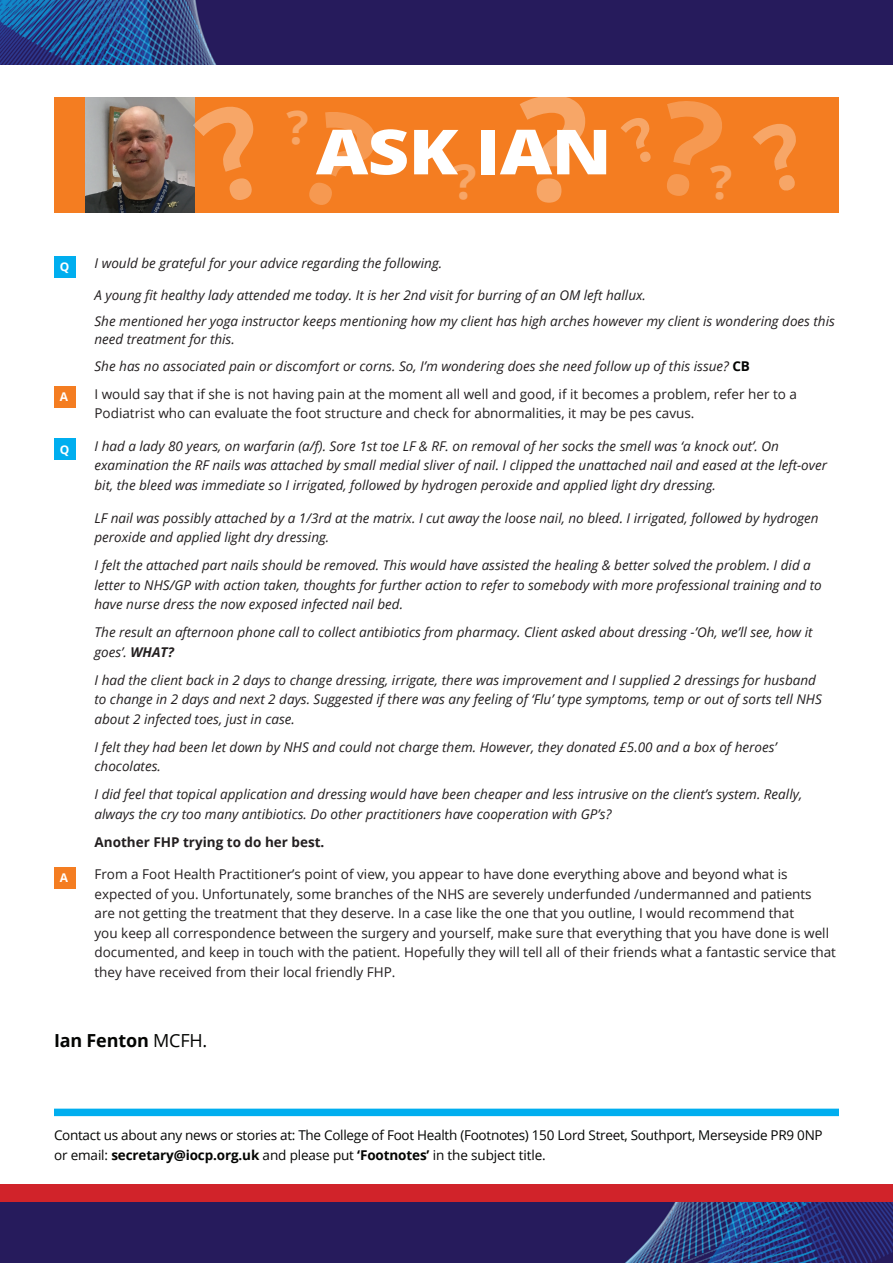
<style>
.page{position:relative;width:893px;height:1263px;background:#fff}
.page>*{position:absolute;margin:0;border:0;box-sizing:border-box;transform-origin:0 0}
.t1{font:700 145.65px "Open Sans";color:#fff}
.t2{font:800 62.25px "Open Sans";letter-spacing:-.01em;color:#fff;scale:1.16 1}
.t3{font:700 48.6px "Open Sans";color:#fff}
.t4{font:700 46.65px "Open Sans";color:#fff}
.t5{font:700 18px "Open Sans";letter-spacing:-.01em;color:#040503}
.t6{font:italic 13.5px/19.5px "Open Sans";color:#231f20}
.t7{font:13.5px/19.5px "Open Sans";color:#231f20}
.t8{font:13.5px/19.5px "Open Sans";letter-spacing:-.02em;color:#040503}
.t9{font:700 13.5px "Open Sans";color:#231f20}
.t10{font:700 12px "Open Sans";color:#fff}
.s1{font-weight:700;font-style:normal;color:#040503}
.s2{font-weight:700}
.s3{font-weight:400}
</style>
<div class="page">
<img style="left:0;top:0;width:893px;height:65px">
<div style="left:54px;top:256px;width:21px;height:21px;background:#00aeef"></div>
<div style="left:54px;top:386px;width:21px;height:22px;background:#f47d21"></div>
<div style="left:54px;top:439px;width:21px;height:21px;background:#00aeef"></div>
<div style="left:54px;top:867px;width:21px;height:21px;background:#f47d21"></div>
<div style="left:54px;top:1108px;width:785px;height:8px;background:#00aeef"></div>
<img style="left:0;top:1201px;width:893px;height:62px">
<div style="left:0;top:1184px;width:893px;height:17px;background:#d1232a"></div>
<div style="left:54px;top:97px;width:785px;height:115px;background:#f47d21"></div>
<img style="left:85px;top:97px;width:109px;height:115px">
<svg style="left:190px;top:100px;width:5px;height:107px"></svg>
<svg style="left:292px;top:212px;width:90px;height:1px"></svg>
<h3 class="t4" style="left:286px;top:94px;width:24px">?</h3>
<h1 class="t1" style="left:519px;top:45px;width:71px">?</h1>
<p class="t2" style="left:316px;top:104px;width:257px">ASK IAN</p>
<h3 class="t3" style="left:454px;top:147px;width:25px">?</h3>
<h3 class="t4" style="left:710px;top:149px;width:24px">?</h3>
<p class="t10" style="left:60px;top:258px;width:11px">Q</p>
<p class="t6" style="left:94px;top:253px;width:349px">I would be grateful for your advice regarding the following.</p>
<p class="t6" style="left:94px;top:285px;width:553px">A young fit healthy lady attended me today. It is her 2nd visit for burring of an OM left hallux.</p>
<p class="t6" style="left:94px;top:312px;width:742px;line-height:18px">She mentioned her yoga instructor keeps mentioning how my client has high arches however my client is wondering does this need treatment for this.</p>
<p class="t6" style="left:94px;top:356px;width:657px">She has no associated pain or discomfort or corns. So, I’m wondering does she need follow up of this issue? <span class="s1">CB</span></p>
<p class="t10" style="left:60px;top:388px;width:10px">A</p>
<p class="t7" style="left:94px;top:384px;width:704px">I would say that if she is not having pain at the moment all well and good, if it becomes a problem, refer her to a<br>Podiatrist who can evaluate the foot structure and check for abnormalities, it may be pes cavus.</p>
<p class="t10" style="left:60px;top:441px;width:11px">Q</p>
<p class="t6" style="left:94px;top:436px;width:734px">I had a lady 80 years, on warfarin (a/f). Sore 1st toe LF &amp; RF. on removal of her socks the smell was ‘a knock out’. On examination the RF nails was attached by small medial sliver of nail. I clipped the unattached nail and eased at the left-over bit, the bleed was immediate so I irrigated, followed by hydrogen peroxide and applied light dry dressing.</p>
<p class="t6" style="left:94px;top:508px;width:726px">LF nail was possibly attached by a 1/3rd at the matrix. I cut away the loose nail, no bleed. I irrigated, followed by hydrogen peroxide and applied light dry dressing.</p>
<p class="t6" style="left:94px;top:555px;width:729px">I felt the attached part nails should be removed. This would have assisted the healing &amp; better solved the problem. I did a letter to NHS/GP with action taken, thoughts for further action to refer to somebody with more professional training and to have nurse dress the now exposed infected nail bed.</p>
<p class="t6" style="left:94px;top:622px;width:719px">The result an afternoon phone call to collect antibiotics from pharmacy. Client asked about dressing -’Oh, we’ll see, how it goes’. <span class="s2">WHAT?</span></p>
<p class="t6" style="left:94px;top:670px;width:729px">I had the client back in 2 days to change dressing, irrigate, there was improvement and I supplied 2 dressings for husband to change in 2 days and next 2 days. Suggested if there was any feeling of ‘Flu’ type symptoms, temp or out of sorts tell NHS about 2 infected toes, just in case.</p>
<p class="t6" style="left:94px;top:737px;width:684px">I felt they had been let down by NHS and could not charge them. However, they donated £5.00 and a box of heroes’ chocolates.</p>
<p class="t6" style="left:94px;top:784px;width:709px">I did feel that topical application and dressing would have been cheaper and less intrusive on the client’s system. Really, always the cry too many antibiotics. Do other practitioners have cooperation with GP’s?</p>
<p class="t9" style="left:94px;top:832px;width:231px">Another FHP trying to do her best.</p>
<p class="t10" style="left:60px;top:869px;width:10px">A</p>
<p class="t7" style="left:94px;top:864px;width:743px">From a Foot Health Practitioner’s point of view, you appear to have done everything above and beyond what is expected of you. Unfortunately, some branches of the NHS are severely underfunded /undermanned and patients<br>are not getting the treatment that they deserve. In a case like the one that you outline, I would recommend that<br>you keep all correspondence between the surgery and yourself, make sure that everything that you have done is well documented, and keep in touch with the patient. Hopefully they will tell all of their friends what a fantastic service that they have received from their local friendly FHP.</p>
<p class="t5" style="left:54px;top:1028px;width:155px">Ian Fenton <span class="s3">MCFH.</span></p>
<p class="t8" style="left:54px;top:1125px;width:770px">Contact us about any news or stories at: The College of Foot Health (Footnotes) 150 Lord Street, Southport, Merseyside PR9 0NP or email: <span class="s2">secretary@iocp.org.uk</span> and please put <span class="s2">‘Footnotes’</span> in the subject title.</p>
</div>
